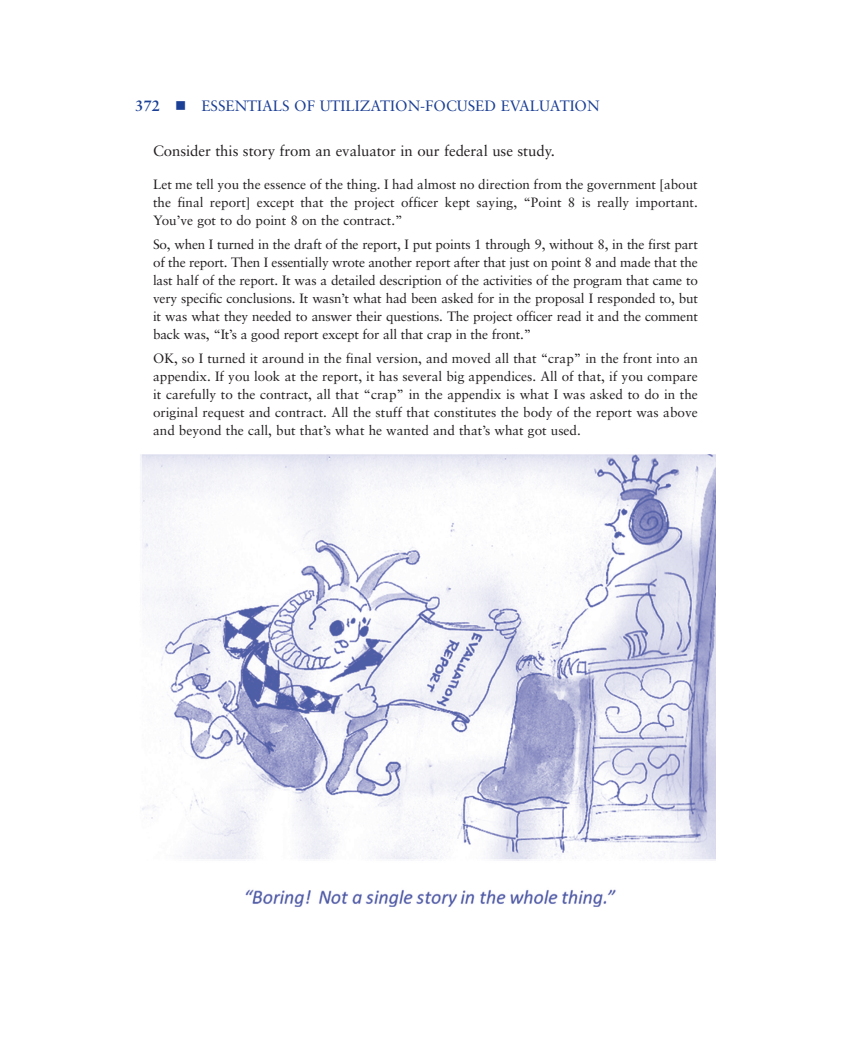
<style>
.page{position:relative;width:851px;height:1040px;background:#fff}
.page>*{position:absolute;margin:0;border:0;box-sizing:border-box;transform-origin:0 0}
.t1{font:15px "Sabon";letter-spacing:-.005em;color:#231f20}
.t2{font:15px "Sabon";color:#1b3f94}
.t3{font:700 15px "Sabon";color:#1b3f94}
.Extract{font:13.5px/18px "Sabon";color:#231f20;text-align:justify}
</style>
<div class="page">
<img style="left:140px;top:455px;width:576px;height:452px">
<p class="t3" style="left:135px;top:96px;width:27px">372</p>
<p class="t2" style="left:201px;top:96px;width:400px">ESSENTIALS OF UTILIZATION-FOCUSED EVALUATION</p>
<p class="t1" style="left:153px;top:141px;width:403px">Consider this story from an evaluator in our federal use study.</p>
<p class="Extract" style="left:153px;top:175px;width:546px">Let me tell you the essence of the thing. I had almost no direction from the government [about the final report] except that the project officer kept saying, “Point 8 is really important.<br>You’ve got to do point 8 on the contract.”</p>
<p class="Extract" style="left:153px;top:235px;width:546px">So, when I turned in the draft of the report, I put points 1 through 9, without 8, in the first part of the report. Then I essentially wrote another report after that just on point 8 and made that the last half of the report. It was a detailed description of the activities of the program that came to very specific conclusions. It wasn’t what had been asked for in the proposal I responded to, but it was what they needed to answer their questions. The project officer read it and the comment back was, “It’s a good report except for all that crap in the front.”</p>
<p class="Extract" style="left:153px;top:349px;width:546px">OK, so I turned it around in the final version, and moved all that “crap” in the front into an appendix. If you look at the report, it has several big appendices. All of that, if you compare it carefully to the contract, all that “crap” in the appendix is what I was asked to do in the original request and contract. All the stuff that constitutes the body of the report was above and beyond the call, but that’s what he wanted and that’s what got used.</p>
</div>
